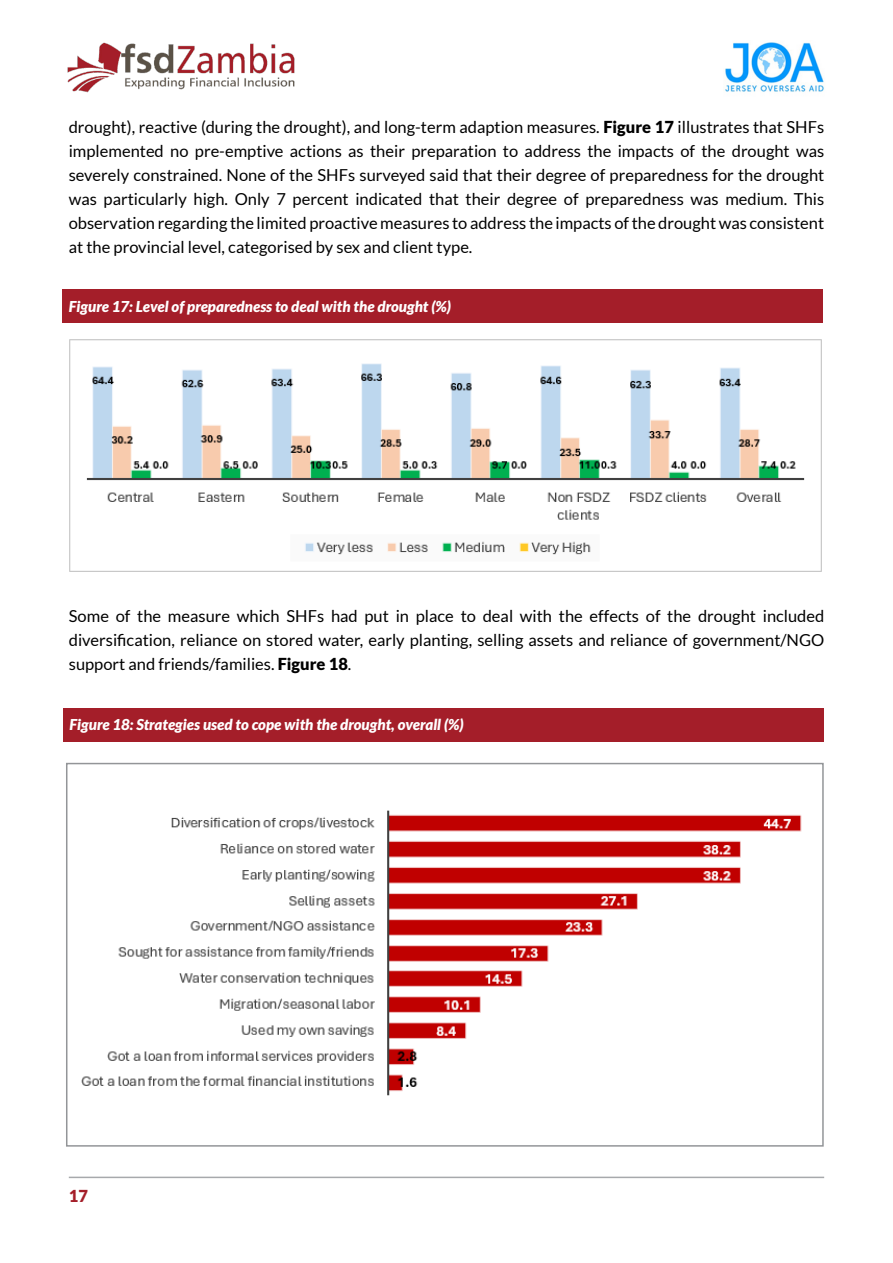
<style>
.page{position:relative;width:893px;height:1263px;background:#fff}
.page>*{position:absolute;margin:0;border:0;box-sizing:border-box;transform-origin:0 0}
.t1{font:16.5px/24px "Lato";color:#000;text-align:justify}
.t2{font:900 16.5px "Lato";color:#a41e29}
.t3{font:italic 900 15px "Lato";color:#fff}
.s1{font-weight:900}
</style>
<div class="page">
<hr style="left:69px;top:1176px;width:755px;height:2px;background:#a7a9ac">
<div style="left:63px;top:290px;width:760px;height:33px;background:#a41e29"></div>
<div style="left:63px;top:708px;width:760px;height:34px;background:#a41e29"></div>
<img style="left:67px;top:42px;width:228px;height:51px">
<img style="left:725px;top:42px;width:99px;height:50px">
<img style="left:69px;top:339px;width:753px;height:233px">
<img style="left:81px;top:810px;width:721px;height:286px">
<div style="left:66px;top:763px;width:758px;height:383px;border:2px solid #939598"></div>
<p class="t1" style="left:69px;top:115px;width:757px">drought), reactive (during the drought), and long-term adaption measures. <span class="s1">Figure 17</span> illustrates that SHFs implemented no pre-emptive actions as their preparation to address the impacts of the drought was severely constrained. None of the SHFs surveyed said that their degree of preparedness for the drought was particularly high. Only 7 percent indicated that their degree of preparedness was medium. This observation regarding the limited proactive measures to address the impacts of the drought was consistent at the provincial level, categorised by sex and client type.</p>
<p class="t3" style="left:69px;top:297px;width:384px">Figure 17: Level of preparedness to deal with the drought (%)</p>
<p class="t1" style="left:69px;top:604px;width:757px">Some of the measure which SHFs had put in place to deal with the effects of the drought included diversification, reliance on stored water, early planting, selling assets and reliance of government/NGO support and friends/families. <span class="s1">Figure 18</span>.</p>
<p class="t3" style="left:69px;top:716px;width:396px">Figure 18: Strategies used to cope with the drought, overall (%)</p>
<p class="t2" style="left:69px;top:1187px;width:21px">17</p>
</div>
